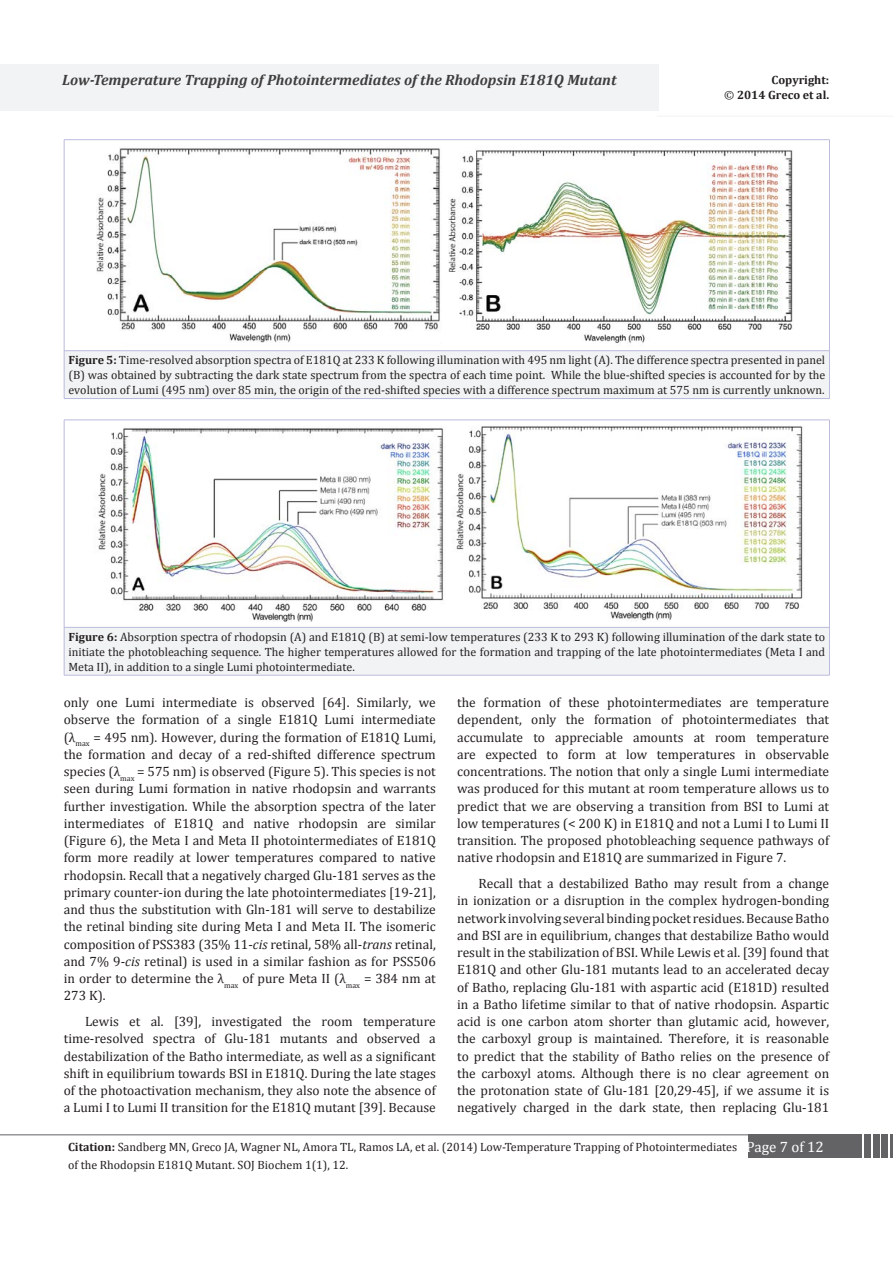
<style>
.page{position:relative;width:893px;height:1263px;background:#fff}
.page>*{position:absolute;margin:0;border:0;box-sizing:border-box;transform-origin:0 0}
.t1{font:italic 700 15px "Cambria";color:#3e3e3f}
.t2{font:13.5px/17.2px "Cambria";color:#231f20;text-align:justify}
.t3{font:12px/15px "Cambria";color:#231f20;text-align:justify}
.t4{font:700 12px/15px "Cambria";color:#231f20;text-align:right}
.s1{font-weight:400}
.s2{font-weight:700}
.s3{font-style:italic}
.s4{font-size:15px;color:#fff}
</style>
<div class="page">
<hr style="left:0;top:1134px;width:749px;height:1px;background:#636366">
<div style="left:748px;top:1134px;width:114px;height:24px;background:#636366"></div>
<div style="left:864px;top:1134px;width:7px;height:24px;background:#636366"></div>
<div style="left:873px;top:1134px;width:6px;height:24px;background:#636366"></div>
<div style="left:881px;top:1134px;width:7px;height:24px;background:#636366"></div>
<hr style="left:890px;top:1134px;width:3px;height:24px;background:#636366">
<div style="left:0;top:64px;width:659px;height:47px;background:#f2f3f4"></div>
<hr style="left:657px;top:116px;width:236px;height:1px;background:#f2f3f4">
<div style="left:64px;top:351px;width:765px;height:47px;background:#f2f3f4"></div>
<hr style="left:64px;top:139px;width:765px;height:1px;background:#babbdd">
<hr style="left:64px;top:140px;width:1px;height:211px;background:#babbdd">
<hr style="left:829px;top:140px;width:1px;height:211px;background:#babbdd">
<hr style="left:64px;top:350px;width:765px;height:1px;background:#babbdd">
<hr style="left:64px;top:351px;width:1px;height:47px;background:#babbdd">
<hr style="left:829px;top:351px;width:1px;height:47px;background:#babbdd">
<hr style="left:64px;top:398px;width:765px;height:1px;background:#babbdd">
<img style="left:96px;top:148px;width:344px;height:195px">
<img style="left:448px;top:150px;width:345px;height:193px">
<div style="left:64px;top:627px;width:765px;height:48px;background:#f2f3f4"></div>
<hr style="left:64px;top:420px;width:765px;height:1px;background:#babbdd">
<hr style="left:64px;top:420px;width:1px;height:207px;background:#babbdd">
<hr style="left:829px;top:420px;width:1px;height:207px;background:#babbdd">
<hr style="left:64px;top:627px;width:765px;height:1px;background:#babbdd">
<hr style="left:64px;top:627px;width:1px;height:48px;background:#babbdd">
<hr style="left:829px;top:627px;width:1px;height:48px;background:#babbdd">
<hr style="left:64px;top:675px;width:765px;height:1px;background:#babbdd">
<img style="left:98px;top:428px;width:346px;height:194px">
<img style="left:456px;top:426px;width:347px;height:195px">
<p class="t1" style="left:62px;top:69px;width:556px">Low-Temperature Trapping of Photointermediates of the Rhodopsin E181Q Mutant</p>
<p class="t4" style="left:724px;top:72px;width:106px">Copyright:<br><span class="s1">©</span> 2014 Greco et al.</p>
<p class="t3" style="left:68px;top:353px;width:758px"><span class="s2">Figure 5:</span> Time-resolved absorption spectra of E181Q at 233 K following illumination with 495 nm light (A). The difference spectra presented in panel (B) was obtained by subtracting the dark state spectrum from the spectra of each time point. While the blue-shifted species is accounted for by the evolution of Lumi (495 nm) over 85 min, the origin of the red-shifted species with a difference spectrum maximum at 575 nm is currently unknown.</p>
<p class="t3" style="left:68px;top:629px;width:758px"><span class="s2">Figure 6:</span> Absorption spectra of rhodopsin (A) and E181Q (B) at semi-low temperatures (233 K to 293 K) following illumination of the dark state to initiate the photobleaching sequence. The higher temperatures allowed for the formation and trapping of the late photointermediates (Meta I and Meta II), in addition to a single Lumi photointermediate.</p>
<p class="t2" style="left:64px;top:694px;width:374px">only one Lumi intermediate is observed [64]. Similarly, we observe the formation of a single E181Q Lumi intermediate (λ<sub>max</sub> = 495 nm). However, during the formation of E181Q Lumi, the formation and decay of a red-shifted difference spectrum species (λ<sub>max</sub> = 575 nm) is observed (Figure 5). This species is not seen during Lumi formation in native rhodopsin and warrants further investigation. While the absorption spectra of the later intermediates of E181Q and native rhodopsin are similar (Figure 6), the Meta I and Meta II photointermediates of E181Q form more readily at lower temperatures compared to native rhodopsin. Recall that a negatively charged Glu-181 serves as the primary counter-ion during the late photointermediates [19-21], and thus the substitution with Gln-181 will serve to destabilize the retinal binding site during Meta I and Meta II. The isomeric composition of PSS383 (35% 11-<span class="s3">cis</span> retinal, 58% all-<span class="s3">trans</span> retinal, and 7% 9-<span class="s3">cis</span> retinal) is used in a similar fashion as for PSS506 in order to determine the λ<sub>max</sub> of pure Meta II (λ<sub>max</sub> = 384 nm at 273 K).</p>
<p class="t2" style="left:64px;top:1013px;width:374px;text-indent:21px">Lewis et al. [39], investigated the room temperature time-resolved spectra of Glu-181 mutants and observed a destabilization of the Batho intermediate, as well as a significant shift in equilibrium towards BSI in E181Q. During the late stages of the photoactivation mechanism, they also note the absence of a Lumi I to Lumi II transition for the E181Q mutant [39]. Because</p>
<p class="t2" style="left:457px;top:694px;width:374px">the formation of these photointermediates are temperature dependent, only the formation of photointermediates that accumulate to appreciable amounts at room temperature are expected to form at low temperatures in observable concentrations. The notion that only a single Lumi intermediate was produced for this mutant at room temperature allows us to predict that we are observing a transition from BSI to Lumi at low temperatures (&lt; 200 K) in E181Q and not a Lumi I to Lumi II transition. The proposed photobleaching sequence pathways of native rhodopsin and E181Q are summarized in Figure 7.</p>
<p class="t2" style="left:457px;top:875px;width:374px;text-indent:21px">Recall that a destabilized Batho may result from a change in ionization or a disruption in the complex hydrogen-bonding network involving several binding pocket residues. Because Batho and BSI are in equilibrium, changes that destabilize Batho would result in the stabilization of BSI. While Lewis et al. [39] found that E181Q and other Glu-181 mutants lead to an accelerated decay of Batho, replacing Glu-181 with aspartic acid (E181D) resulted in a Batho lifetime similar to that of native rhodopsin. Aspartic acid is one carbon atom shorter than glutamic acid, however, the carboxyl group is maintained. Therefore, it is reasonable to predict that the stability of Batho relies on the presence of the carboxyl atoms. Although there is no clear agreement on the protonation state of Glu-181 [20,29-45], if we assume it is negatively charged in the dark state, then replacing Glu-181</p>
<p class="t3" style="left:68px;top:1138px;width:757px;line-height:18px"><span class="s2">Citation:</span> Sandberg MN, Greco JA, Wagner NL, Amora TL, Ramos LA, et al. (2014) Low-Temperature Trapping of Photointermediates <span class="s4">Page 7 of 12 </span>of the Rhodopsin E181Q Mutant. SOJ Biochem 1(1), 12.</p>
</div>
